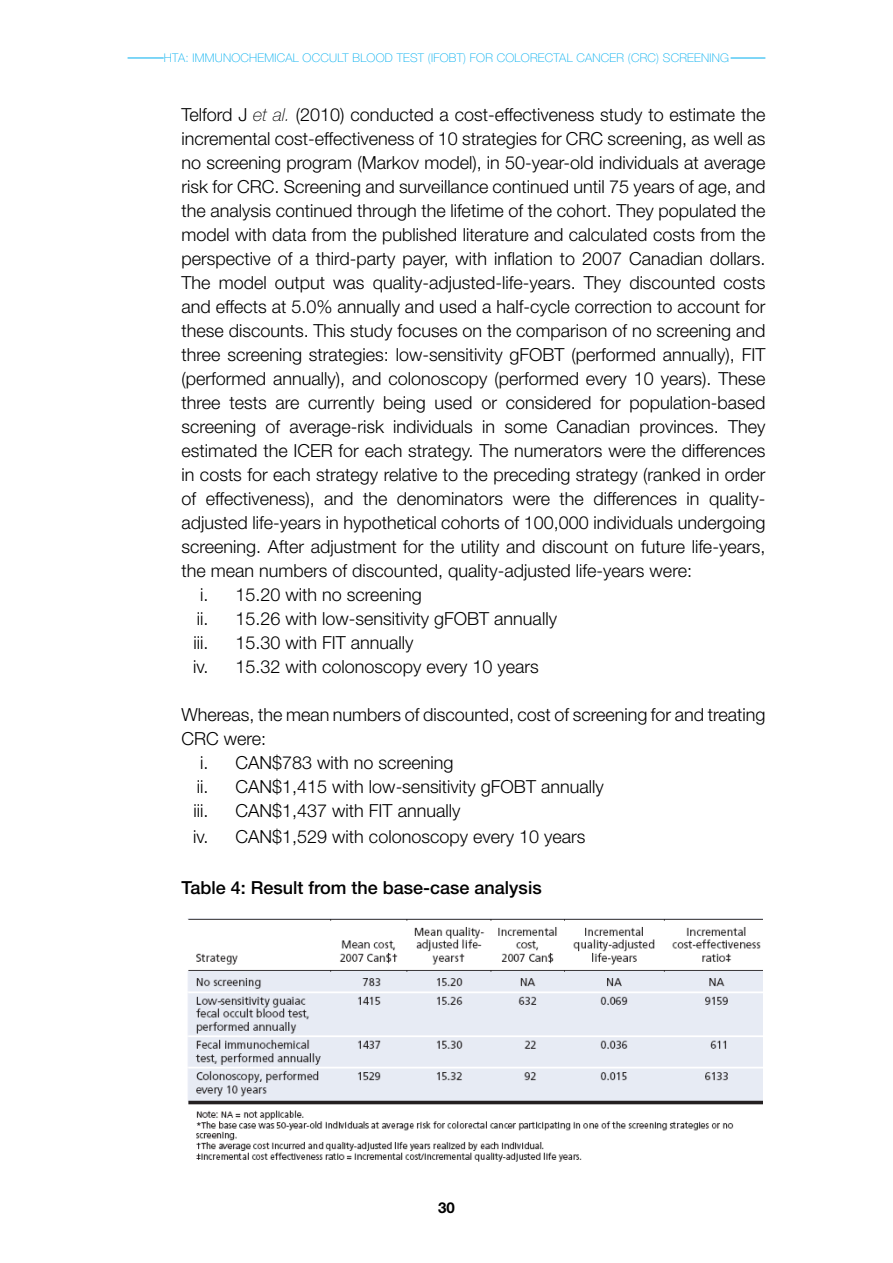
<style>
.page{position:relative;width:893px;height:1263px;background:#fff}
.page>*{position:absolute;margin:0;border:0;box-sizing:border-box;transform-origin:0 0}
.t1{font:300 18px/24px "Helvetica Neue";color:#000}
.t2{font:500 18px "Helvetica Neue";color:#000}
.t3{font:700 15px "Helvetica Neue";color:#000}
.t4{font:100 12px "Helvetica Neue";letter-spacing:.02em;color:#00aeef}
.s1{font-weight:100;font-style:italic}
</style>
<div class="page">
<hr style="left:128px;top:58px;width:36px;height:1px;background:#00aeef">
<hr style="left:731px;top:58px;width:34px;height:1px;background:#00aeef">
<img style="left:188px;top:918px;width:575px;height:244px">
<p class="t4" style="left:164px;top:51px;width:477px">HTA: IMMUNOCHEMICAL OCCULT BLOOD TEST (IFOBT) FOR COLORECTAL CANCER (CRC</p>
<p class="t4" style="left:656px;top:51px;width:74px">) SCREENING</p>
<p class="t1" style="left:182px;top:102px;width:585px">Telford J <span class="s1">et al.</span> (2010) conducted a cost-effectiveness study to estimate the</p>
<p class="t1" style="left:182px;top:126px;width:585px">incremental cost-effectiveness of 10 strategies for CRC screening, as well as</p>
<p class="t1" style="left:182px;top:150px;width:585px">no screening program (Markov model), in 50-year-old individuals at average</p>
<p class="t1" style="left:182px;top:174px;width:585px">risk for CRC. Screening and surveillance continued until 75 years of age, and</p>
<p class="t1" style="left:182px;top:198px;width:585px">the analysis continued through the lifetime of the cohort. They populated the</p>
<p class="t1" style="left:182px;top:222px;width:585px">model with data from the published literature and calculated costs from the</p>
<p class="t1" style="left:182px;top:246px;width:585px">perspective of a third-party payer, with inflation to 2007 Canadian dollars.</p>
<p class="t1" style="left:182px;top:270px;width:585px">The model output was quality-adjusted-life-years. They discounted costs</p>
<p class="t1" style="left:182px;top:294px;width:585px">and effects at 5.0% annually and used a half-cycle correction to account for</p>
<p class="t1" style="left:182px;top:318px;width:585px">these discounts. This study focuses on the comparison of no screening and</p>
<p class="t1" style="left:182px;top:342px;width:585px">three screening strategies: low-sensitivity gFOBT (performed annually), FIT</p>
<p class="t1" style="left:182px;top:366px;width:585px">(performed annually), and colonoscopy (performed every 10 years). These</p>
<p class="t1" style="left:182px;top:390px;width:585px">three tests are currently being used or considered for population-based</p>
<p class="t1" style="left:182px;top:414px;width:585px">screening of average-risk individuals in some Canadian provinces. They</p>
<p class="t1" style="left:182px;top:438px;width:585px">estimated the ICER for each strategy. The numerators were the differences</p>
<p class="t1" style="left:182px;top:462px;width:585px">in costs for each strategy relative to the preceding strategy (ranked in order</p>
<p class="t1" style="left:182px;top:486px;width:585px">of effectiveness), and the denominators were the differences in quality-</p>
<p class="t1" style="left:182px;top:510px;width:585px">adjusted life-years in hypothetical cohorts of 100,000 individuals undergoing</p>
<p class="t1" style="left:182px;top:534px;width:585px">screening. After adjustment for the utility and discount on future life-years,</p>
<p class="t1" style="left:182px;top:558px;width:512px">the mean numbers of discounted, quality-adjusted life-years were:</p>
<p class="t1" style="left:200px;top:582px;width:223px">i. 15.20 with no screening</p>
<p class="t1" style="left:197px;top:606px;width:362px">ii. 15.26 with low-sensitivity gFOBT annually</p>
<p class="t1" style="left:194px;top:630px;width:16px">iii.</p>
<p class="t1" style="left:193px;top:630px;width:347px;text-indent:42px">15.30 with FIT annually<br>iv. 15.32 with colonoscopy every 10 years</p>
<p class="t1" style="left:182px;top:702px;width:585px">Whereas, the mean numbers of discounted, cost of screening for and treating</p>
<p class="t1" style="left:182px;top:726px;width:86px">CRC were:</p>
<p class="t1" style="left:200px;top:750px;width:255px">i. CAN$783 with no screening</p>
<p class="t1" style="left:197px;top:774px;width:408px">ii. CAN$1,415 with low-sensitivity gFOBT annually</p>
<p class="t1" style="left:194px;top:798px;width:16px">iii.</p>
<p class="t1" style="left:193px;top:797px;width:394px;line-height:25.5px;text-indent:42px">CAN$1,437 with FIT annually<br>iv. CAN$1,529 with colonoscopy every 10 years</p>
<p class="t2" style="left:182px;top:876px;width:362px">Table 4: Result from the base-case analysis</p>
<p class="t3" style="left:438px;top:1199px;width:18px">30</p>
</div>
